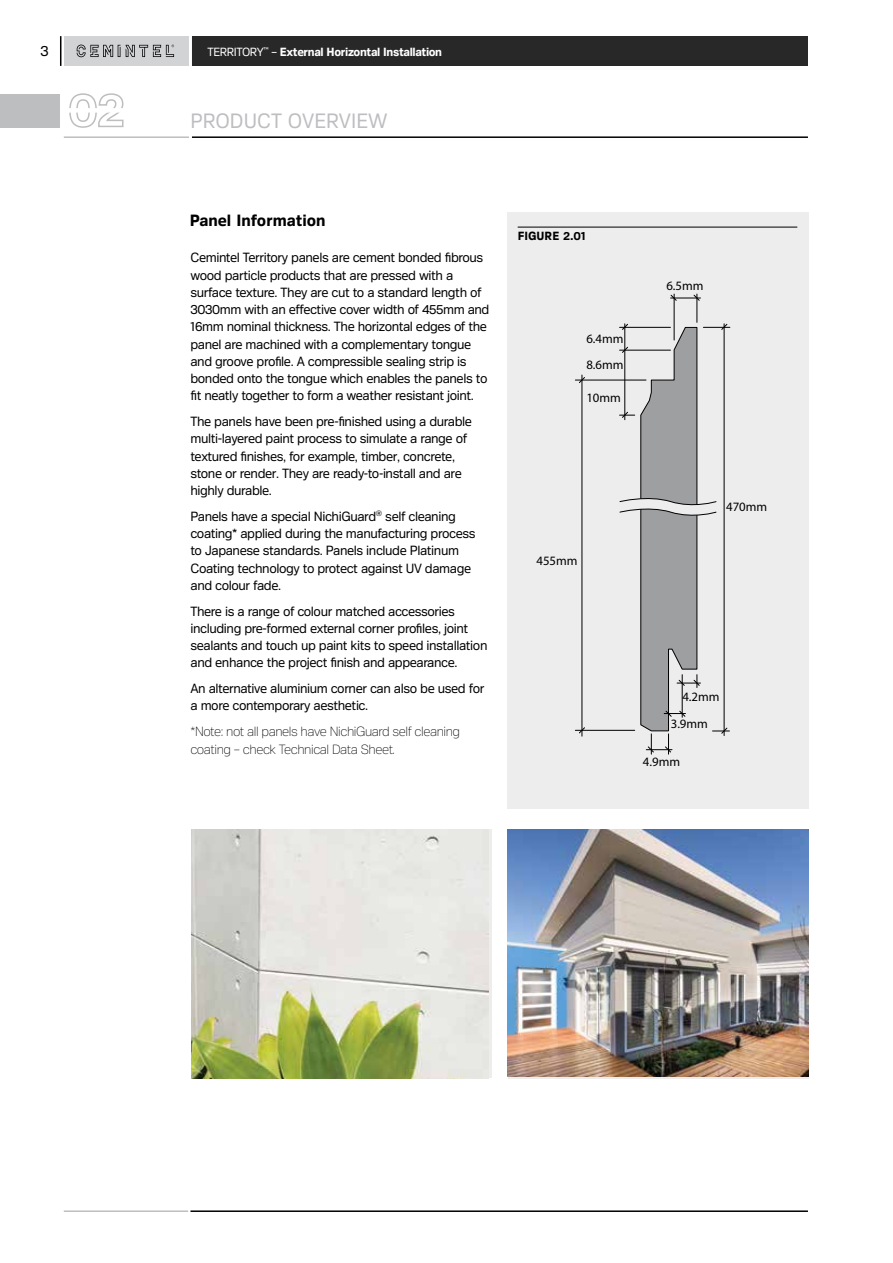
<style>
.page{position:relative;width:893px;height:1263px;background:#fff}
.page>*{position:absolute;margin:0;border:0;box-sizing:border-box;transform-origin:0 0}
.t1{font:21px "Crique Grotesk";color:#bcbec0}
.t2{font:700 16.5px "Crique Grotesk";color:#000}
.t3{font:15px "Crique Grotesk";color:#000}
.t4{font:13.5px/17.2px "Crique Grotesk";letter-spacing:-.03em;color:#000}
.t5{font:100 13.5px/17.2px "Crique Grotesk";letter-spacing:-.03em;color:#000}
.t6{font:12.75px/25.8px "Myriad Pro";color:#000}
.t7{font:700 12px "Crique Grotesk";letter-spacing:-.03em;color:#fff}
.t8{font:700 12px "Crique Grotesk";color:#000}
.s1{font-weight:400}
</style>
<div class="page">
<div style="left:64px;top:36px;width:126px;height:30px;background:#d1d3d4"></div>
<div style="left:190px;top:36px;width:618px;height:30px;background:#292829"></div>
<hr style="left:60px;top:36px;width:1px;height:30px;background:#000">
<svg style="left:77px;top:45px;width:43px;height:12px"></svg>
<svg style="left:126px;top:45px;width:48px;height:12px"></svg>
<svg style="left:69px;top:93px;width:55px;height:35px"></svg>
<div style="left:66px;top:108px;width:66px;height:5px;background:#fff"></div>
<hr style="left:64px;top:136px;width:126px;height:2px;background:#bcbec0">
<hr style="left:64px;top:1210px;width:124px;height:2px;background:#bcbec0">
<hr style="left:190px;top:136px;width:618px;height:2px;background:#000">
<hr style="left:190px;top:1210px;width:618px;height:2px;background:#000">
<hr style="left:189px;top:25px;width:3px;height:120px;background:#fff">
<div style="left:0;top:94px;width:60px;height:34px;background:#bcbec0"></div>
<img style="left:508px;top:830px;width:301px;height:246px">
<div style="left:507px;top:213px;width:302px;height:596px;background:#ededee"></div>
<img style="left:191px;top:829px;width:298px;height:249px">
<svg style="left:575px;top:293px;width:156px;height:462px"></svg>
<hr style="left:575px;top:730px;width:60px;height:1px;background:#000">
<hr style="left:582px;top:375px;width:1px;height:361px;background:#000">
<svg style="left:579px;top:377px;width:6px;height:6px"></svg>
<svg style="left:579px;top:727px;width:6px;height:6px"></svg>
<hr style="left:518px;top:227px;width:279px;height:1px;background:#000">
<p class="t3" style="left:41px;top:42px;width:10px">3</p>
<p class="t7" style="left:207px;top:45px;width:236px"><span class="s1">Territory</span><sup>™</sup> <span class="s1">–</span> External Horizontal Installation</p>
<h1 class="t1" style="left:190px;top:109px;width:199px">PRODUCT OVERVIEW</h1>
<p class="t2" style="left:190px;top:211px;width:137px">Panel Information</p>
<p class="t4" style="left:190px;top:249px;width:301px">Cemintel Territory panels are cement bonded fibrous wood particle products that are pressed with a surface texture. They are cut to a standard length of 3030mm with an effective cover width of 455mm and 16mm nominal thickness. The horizontal edges of the panel are machined with a complementary tongue and groove profile. A compressible sealing strip is bonded onto the tongue which enables the panels to fit neatly together to form a weather resistant joint.</p>
<p class="t4" style="left:190px;top:413px;width:283px">The panels have been pre-finished using a durable multi-layered paint process to simulate a range of textured finishes, for example, timber, concrete, stone or render. They are ready-to-install and are highly durable.</p>
<p class="t4" style="left:190px;top:508px;width:287px">Panels have a special NichiGuard<sup>®</sup> self cleaning coating* applied during the manufacturing process to Japanese standards. Panels include Platinum Coating technology to protect against UV damage and colour fade.</p>
<p class="t4" style="left:190px;top:602px;width:298px">There is a range of colour matched accessories including pre-formed external corner profiles, joint sealants and touch up paint kits to speed installation and enhance the project finish and appearance.</p>
<p class="t4" style="left:190px;top:680px;width:295px">An alternative aluminium corner can also be used for a more contemporary aesthetic.</p>
<p class="t5" style="left:190px;top:723px;width:271px">*Note: not all panels have NichiGuard self cleaning coating – check Technical Data Sheet.</p>
<p class="t8" style="left:518px;top:229px;width:70px">FIGURE 2.01</p>
<p class="t6" style="left:586px;top:326px;width:39px">6.4mm<br>8.6mm</p>
<p class="t6" style="left:586px;top:385px;width:36px">10mm</p>
<p class="t6" style="left:536px;top:548px;width:43px">455mm</p>
<p class="t6" style="left:666px;top:273px;width:39px">6.5mm</p>
<p class="t6" style="left:726px;top:494px;width:43px">470mm</p>
<p class="t6" style="left:682px;top:684px;width:39px">4.2mm</p>
<p class="t6" style="left:671px;top:711px;width:39px">3.9mm</p>
<p class="t6" style="left:643px;top:749px;width:39px">4.9mm</p>
</div>
